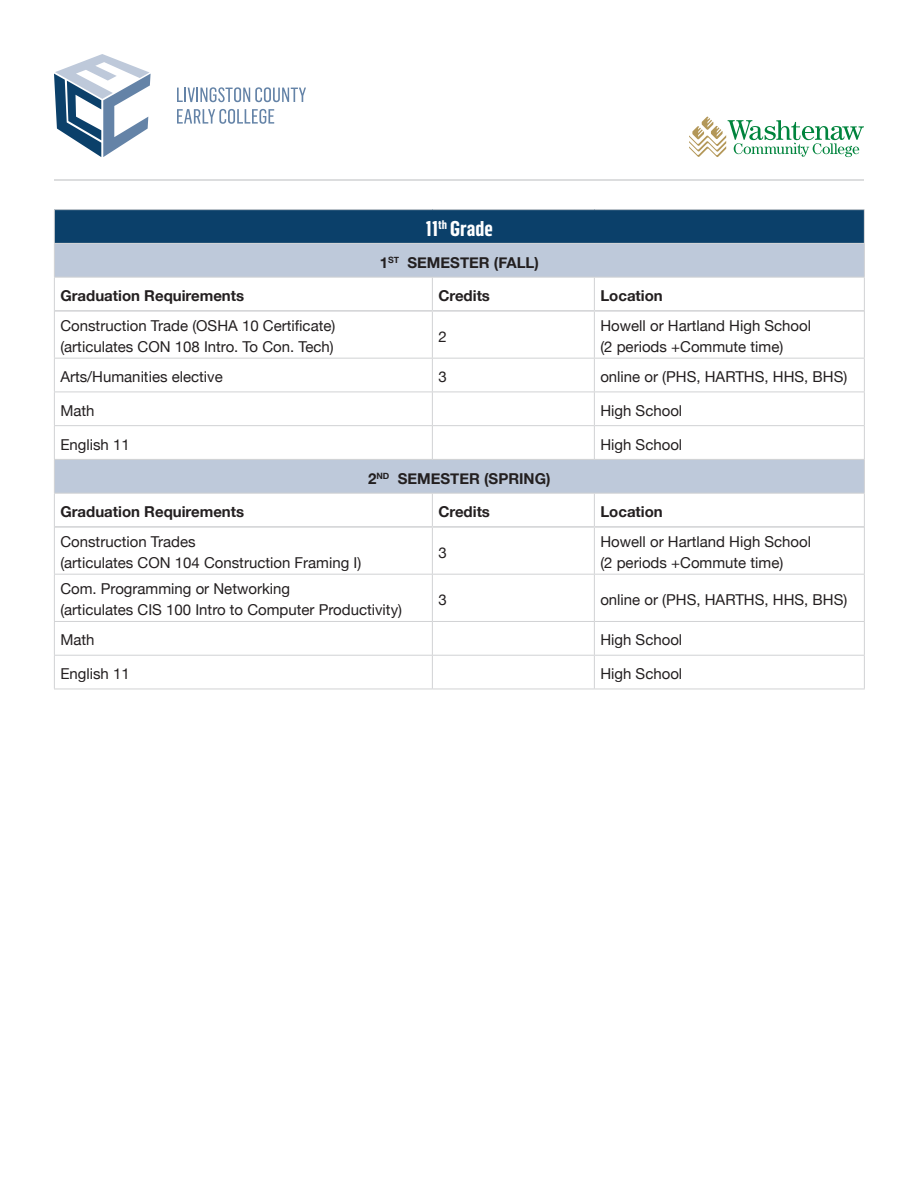
<style>
.page{position:relative;width:918px;height:1188px;background:#fff}
.page>*{position:absolute;margin:0;border:0;box-sizing:border-box;transform-origin:0 0}
.t1{font:700 21px "Flama Condensed";color:#fff}
.t2{font:15px/21px "Helvetica Neue";color:#231f20}
.t3{font:700 15px "Helvetica Neue";color:#231f20}
</style>
<div class="page">
<hr style="left:54px;top:179px;width:810px;height:2px;background:#d1d2d4">
<div style="left:54px;top:210px;width:810px;height:33px;background:#0b406a"></div>
<svg style="left:55px;top:244px;width:809px;height:249px"></svg>
<hr style="left:54px;top:209px;width:378px;height:1px;background:#d1d2d4">
<hr style="left:54px;top:210px;width:1px;height:33px;background:#d1d2d4">
<hr style="left:432px;top:209px;width:162px;height:1px;background:#d1d2d4">
<hr style="left:594px;top:209px;width:271px;height:1px;background:#d1d2d4">
<hr style="left:864px;top:210px;width:1px;height:33px;background:#d1d2d4">
<hr style="left:54px;top:243px;width:378px;height:1px;background:#d1d2d4">
<hr style="left:54px;top:244px;width:1px;height:33px;background:#d1d2d4">
<hr style="left:432px;top:243px;width:162px;height:1px;background:#d1d2d4">
<hr style="left:594px;top:243px;width:271px;height:1px;background:#d1d2d4">
<hr style="left:864px;top:244px;width:1px;height:33px;background:#d1d2d4">
<hr style="left:54px;top:277px;width:378px;height:1px;background:#d1d2d4">
<hr style="left:54px;top:278px;width:1px;height:33px;background:#d1d2d4">
<hr style="left:432px;top:277px;width:162px;height:1px;background:#d1d2d4">
<hr style="left:432px;top:278px;width:1px;height:32px;background:#d1d2d4">
<hr style="left:594px;top:277px;width:271px;height:1px;background:#d1d2d4">
<hr style="left:594px;top:278px;width:1px;height:32px;background:#d1d2d4">
<hr style="left:864px;top:278px;width:1px;height:33px;background:#d1d2d4">
<hr style="left:54px;top:311px;width:1px;height:47px;background:#d1d2d4">
<hr style="left:432px;top:312px;width:1px;height:46px;background:#d1d2d4">
<hr style="left:594px;top:312px;width:1px;height:46px;background:#d1d2d4">
<hr style="left:864px;top:311px;width:1px;height:47px;background:#d1d2d4">
<hr style="left:54px;top:358px;width:378px;height:1px;background:#d1d2d4">
<hr style="left:54px;top:359px;width:1px;height:33px;background:#d1d2d4">
<hr style="left:432px;top:358px;width:162px;height:1px;background:#d1d2d4">
<hr style="left:432px;top:359px;width:1px;height:33px;background:#d1d2d4">
<hr style="left:594px;top:358px;width:271px;height:1px;background:#d1d2d4">
<hr style="left:594px;top:359px;width:1px;height:33px;background:#d1d2d4">
<hr style="left:864px;top:359px;width:1px;height:33px;background:#d1d2d4">
<hr style="left:54px;top:392px;width:378px;height:1px;background:#d1d2d4">
<hr style="left:54px;top:392px;width:1px;height:33px;background:#d1d2d4">
<hr style="left:432px;top:392px;width:162px;height:1px;background:#d1d2d4">
<hr style="left:432px;top:392px;width:1px;height:33px;background:#d1d2d4">
<hr style="left:594px;top:392px;width:271px;height:1px;background:#d1d2d4">
<hr style="left:594px;top:392px;width:1px;height:33px;background:#d1d2d4">
<hr style="left:864px;top:392px;width:1px;height:33px;background:#d1d2d4">
<hr style="left:54px;top:425px;width:378px;height:1px;background:#d1d2d4">
<hr style="left:54px;top:426px;width:1px;height:33px;background:#d1d2d4">
<hr style="left:432px;top:425px;width:162px;height:1px;background:#d1d2d4">
<hr style="left:432px;top:426px;width:1px;height:33px;background:#d1d2d4">
<hr style="left:594px;top:425px;width:271px;height:1px;background:#d1d2d4">
<hr style="left:594px;top:426px;width:1px;height:33px;background:#d1d2d4">
<hr style="left:864px;top:426px;width:1px;height:33px;background:#d1d2d4">
<hr style="left:54px;top:459px;width:378px;height:1px;background:#d1d2d4">
<hr style="left:54px;top:460px;width:1px;height:33px;background:#d1d2d4">
<hr style="left:432px;top:459px;width:162px;height:1px;background:#d1d2d4">
<hr style="left:594px;top:459px;width:271px;height:1px;background:#d1d2d4">
<hr style="left:864px;top:460px;width:1px;height:33px;background:#d1d2d4">
<hr style="left:54px;top:493px;width:378px;height:1px;background:#d1d2d4">
<hr style="left:54px;top:494px;width:1px;height:33px;background:#d1d2d4">
<hr style="left:432px;top:493px;width:162px;height:1px;background:#d1d2d4">
<hr style="left:432px;top:494px;width:1px;height:32px;background:#d1d2d4">
<hr style="left:594px;top:493px;width:271px;height:1px;background:#d1d2d4">
<hr style="left:594px;top:494px;width:1px;height:32px;background:#d1d2d4">
<hr style="left:864px;top:494px;width:1px;height:33px;background:#d1d2d4">
<hr style="left:54px;top:527px;width:1px;height:47px;background:#d1d2d4">
<hr style="left:432px;top:528px;width:1px;height:46px;background:#d1d2d4">
<hr style="left:594px;top:528px;width:1px;height:46px;background:#d1d2d4">
<hr style="left:864px;top:527px;width:1px;height:47px;background:#d1d2d4">
<hr style="left:54px;top:574px;width:378px;height:1px;background:#d1d2d4">
<hr style="left:54px;top:575px;width:1px;height:46px;background:#d1d2d4">
<hr style="left:432px;top:574px;width:162px;height:1px;background:#d1d2d4">
<hr style="left:432px;top:575px;width:1px;height:46px;background:#d1d2d4">
<hr style="left:594px;top:574px;width:271px;height:1px;background:#d1d2d4">
<hr style="left:594px;top:575px;width:1px;height:46px;background:#d1d2d4">
<hr style="left:864px;top:575px;width:1px;height:46px;background:#d1d2d4">
<hr style="left:54px;top:621px;width:378px;height:1px;background:#d1d2d4">
<hr style="left:54px;top:622px;width:1px;height:33px;background:#d1d2d4">
<hr style="left:432px;top:621px;width:162px;height:1px;background:#d1d2d4">
<hr style="left:432px;top:622px;width:1px;height:33px;background:#d1d2d4">
<hr style="left:594px;top:621px;width:271px;height:1px;background:#d1d2d4">
<hr style="left:594px;top:622px;width:1px;height:33px;background:#d1d2d4">
<hr style="left:864px;top:622px;width:1px;height:33px;background:#d1d2d4">
<hr style="left:54px;top:655px;width:378px;height:1px;background:#d1d2d4">
<hr style="left:54px;top:656px;width:1px;height:33px;background:#d1d2d4">
<hr style="left:432px;top:655px;width:162px;height:1px;background:#d1d2d4">
<hr style="left:432px;top:656px;width:1px;height:33px;background:#d1d2d4">
<hr style="left:594px;top:655px;width:271px;height:1px;background:#d1d2d4">
<hr style="left:594px;top:656px;width:1px;height:33px;background:#d1d2d4">
<hr style="left:864px;top:656px;width:1px;height:33px;background:#d1d2d4">
<hr style="left:54px;top:689px;width:378px;height:1px;background:#d1d2d4">
<hr style="left:432px;top:689px;width:162px;height:1px;background:#d1d2d4">
<hr style="left:594px;top:689px;width:271px;height:1px;background:#d1d2d4">
<hr style="left:55px;top:526px;width:377px;height:2px;background:#d1d2d4">
<hr style="left:432px;top:526px;width:162px;height:2px;background:#d1d2d4">
<hr style="left:55px;top:310px;width:377px;height:2px;background:#d1d2d4">
<hr style="left:432px;top:310px;width:162px;height:2px;background:#d1d2d4">
<hr style="left:594px;top:310px;width:270px;height:2px;background:#d1d2d4">
<hr style="left:594px;top:526px;width:270px;height:2px;background:#d1d2d4">
<svg style="left:177px;top:87px;width:129px;height:15px"></svg>
<svg style="left:177px;top:109px;width:97px;height:15px"></svg>
<svg style="left:54px;top:54px;width:97px;height:103px"></svg>
<svg style="left:689px;top:117px;width:175px;height:40px"></svg>
<h1 class="t1" style="left:426px;top:216px;width:69px">11<sup>th</sup> Grade</h1>
<p class="t3" style="left:380px;top:250px;width:161px">1<sup>ST</sup> SEMESTER (FALL)</p>
<p class="t3" style="left:60px;top:284px;width:185px">Graduation Requirements</p>
<p class="t3" style="left:438px;top:284px;width:53px">Credits</p>
<p class="t3" style="left:600px;top:284px;width:64px">Location</p>
<p class="t2" style="left:60px;top:316px;width:277px">Construction Trade (OSHA 10 Certificate) (articulates CON 108 Intro. To Con. Tech)</p>
<p class="t2" style="left:438px;top:327px;width:10px">2</p>
<p class="t2" style="left:600px;top:316px;width:212px">Howell or Hartland High School (2 periods +Commute time)</p>
<p class="t2" style="left:60px;top:367px;width:164px">Arts/Humanities elective</p>
<p class="t2" style="left:438px;top:367px;width:10px">3</p>
<p class="t2" style="left:600px;top:367px;width:248px">online or (PHS, HARTHS, HHS, BHS)</p>
<p class="t2" style="left:60px;top:401px;width:36px">Math</p>
<p class="t2" style="left:600px;top:401px;width:83px">High School</p>
<p class="t2" style="left:60px;top:435px;width:71px">English 11</p>
<p class="t2" style="left:600px;top:435px;width:83px">High School</p>
<p class="t3" style="left:368px;top:466px;width:184px">2<sup>ND</sup> SEMESTER (SPRING)</p>
<p class="t3" style="left:60px;top:500px;width:185px">Graduation Requirements</p>
<p class="t3" style="left:438px;top:500px;width:53px">Credits</p>
<p class="t3" style="left:600px;top:500px;width:64px">Location</p>
<p class="t2" style="left:60px;top:532px;width:302px">Construction Trades<br>(articulates CON 104 Construction Framing I)</p>
<p class="t2" style="left:438px;top:543px;width:10px">3</p>
<p class="t2" style="left:600px;top:532px;width:212px">Howell or Hartland High School (2 periods +Commute time)</p>
<p class="t2" style="left:60px;top:580px;width:343px">Com. Programming or Networking<br>(articulates CIS 100 Intro to Computer Productivity)</p>
<p class="t2" style="left:438px;top:590px;width:10px">3</p>
<p class="t2" style="left:600px;top:590px;width:248px">online or (PHS, HARTHS, HHS, BHS)</p>
<p class="t2" style="left:60px;top:631px;width:36px">Math</p>
<p class="t2" style="left:600px;top:631px;width:83px">High School</p>
<p class="t2" style="left:60px;top:664px;width:71px">English 11</p>
<p class="t2" style="left:600px;top:664px;width:83px">High School</p>
</div>
